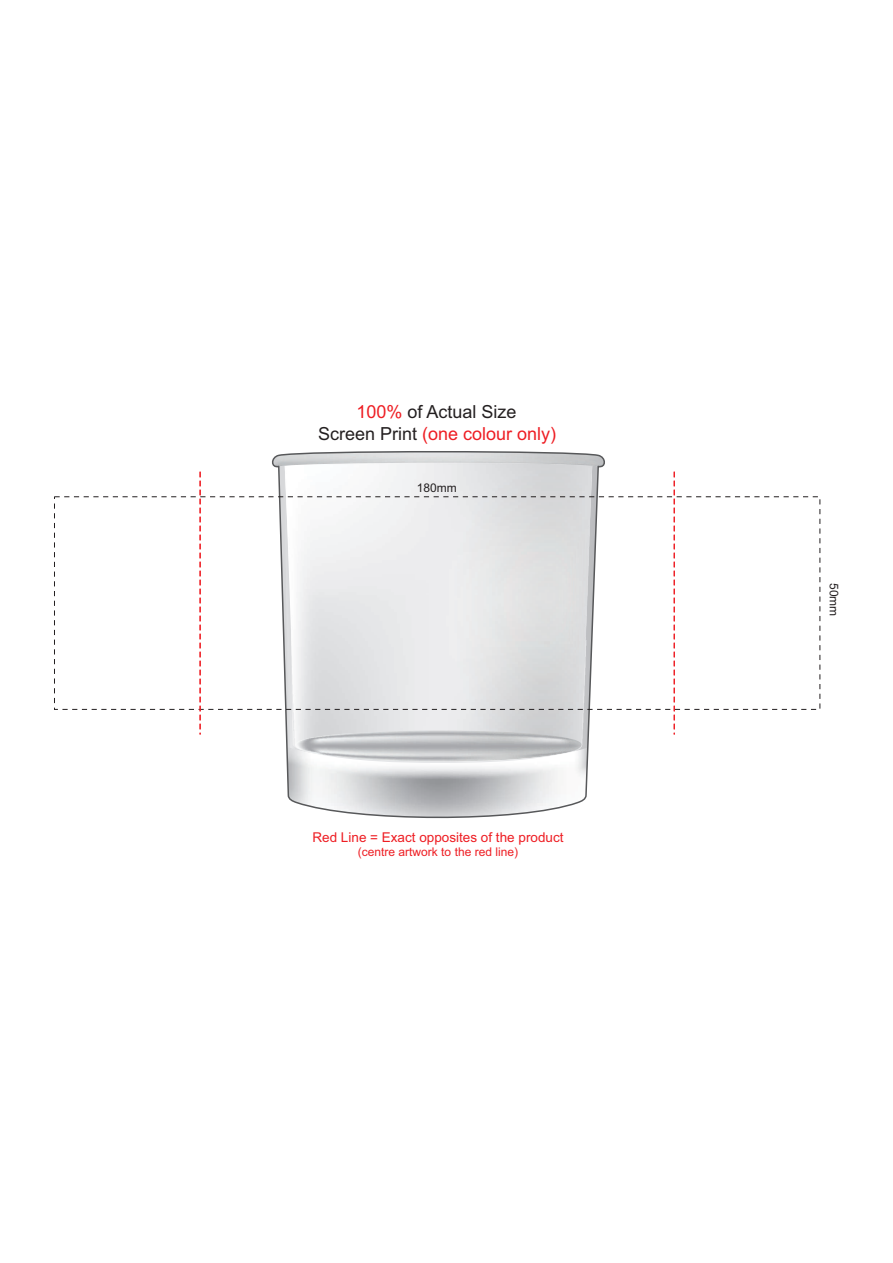
<style>
.page{position:relative;width:893px;height:1263px;background:#fff}
.page>*{position:absolute;margin:0;border:0;box-sizing:border-box;transform-origin:0 0}
.t1{font:18px "Arial";color:#ee1d23}
.t2{font:18px "Arial";color:#231f20}
.t3{font:13.5px "Arial";color:#ee1d23}
.t4{font:12px "Arial";color:#ee1d23}
.t5{font:12px "Arial";color:#231f20}
.s1{color:#ee1d23}
.s2{color:#231f20}
</style>
<div class="page">
<svg style="left:271px;top:451px;width:337px;height:368px"></svg>
<svg style="left:200px;top:472px;width:1px;height:262px"></svg>
<svg style="left:674px;top:472px;width:1px;height:262px"></svg>
<h1 class="t2" style="left:357px;top:405px;width:162px"><span class="s1">100%</span> of Actual Size</h1>
<h1 class="t1" style="left:318px;top:426px;width:240px"><span class="s2">Screen Print</span> (one colour only)</h1>
<p class="t5" style="left:417px;top:483px;width:42px">180mm</p>
<p class="t3" style="left:312px;top:832px;width:253px">Red Line = Exact opposites of the product</p>
<p class="t4" style="left:358px;top:847px;width:162px">(centre artwork to the red line)</p>
<p class="t5" style="left:839px;top:583px;width:35px;rotate:90deg">50mm</p>
</div>
